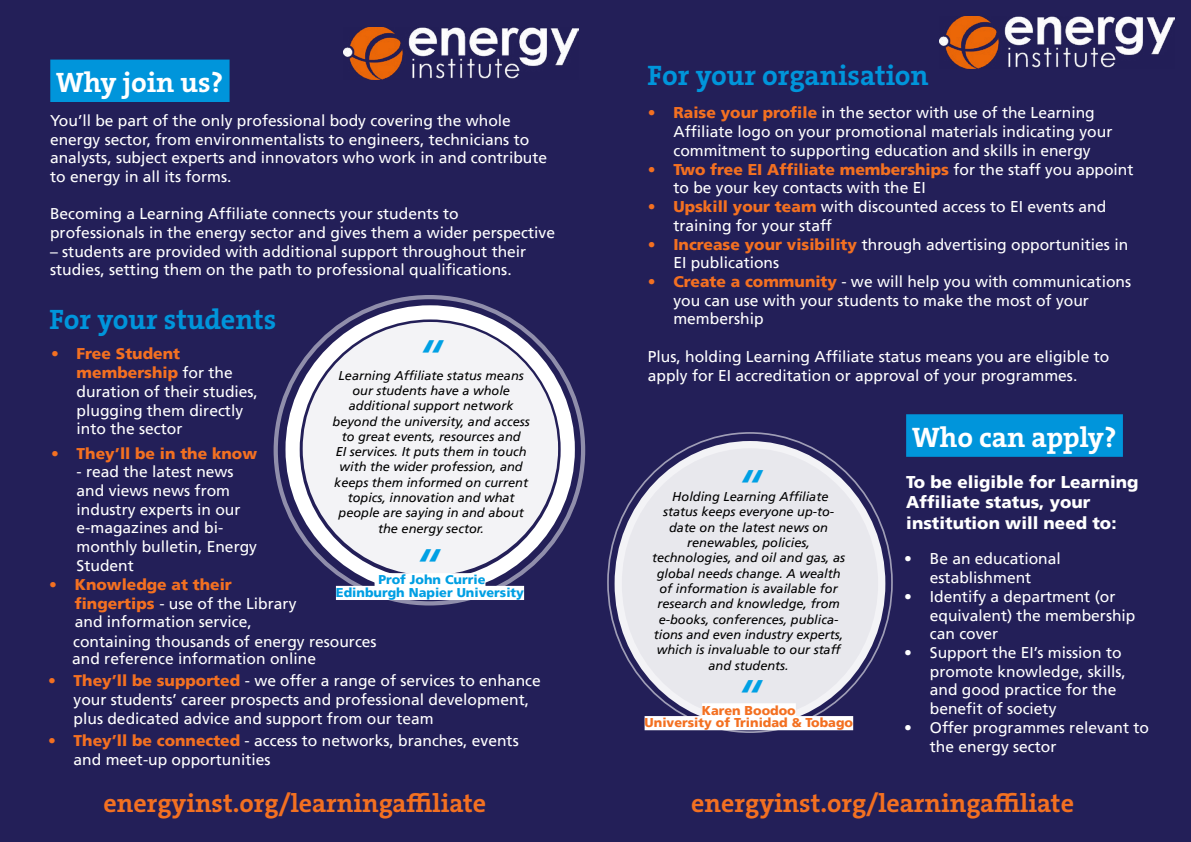
<style>
.page{position:relative;width:1191px;height:842px;background:#fff}
.page>*{position:absolute;margin:0;border:0;box-sizing:border-box;transform-origin:0 0}
.t1{font:italic 49.7px "Frutiger LT";color:#00a0e4}
.t2{font:italic 49.5px "Frutiger LT";color:#00a0e4}
.t3{font:700 28.4px "The Serif B W7";color:#0095db}
.t4{font:700 28.4px "The Serif B W7";color:#fff}
.t5{font:700 28.3px "The Serif B W7";color:#0095db}
.t6{font:700 28.3px "The Serif B W7";color:#fff}
.t7{font:700 26px "The Serif B W7";color:#f37021}
.t8{font:900 25.5px "Frutiger LT";color:#f37021}
.t9{font:900 17px/20.4px "Frutiger LT";color:#fff}
.t10{font:15.6px/18.7px "Frutiger LT";color:#fff}
.t11{font:900 15.6px "Frutiger LT";color:#f37021}
.t12{font:italic 12.8px/15.3px "Frutiger LT";color:#000;text-align:center}
.t13{font:900 12.8px/12.8px "Frutiger LT";color:#f37021;text-align:center}
.t14{font:italic 12.7px/15.3px "Frutiger LT";color:#000;text-align:center}
.t15{font:900 12.7px "Frutiger LT";color:#009fe3}
.s1{font-weight:900;color:#f37021}
</style>
<div class="page">
<div style="left:0;top:0;width:595px;height:842px;background:#231f58"></div>
<div style="left:50px;top:60px;width:179px;height:42px;background:#0095db"></div>
<div style="left:310px;top:330px;width:240px;height:238px;background:#f3f3f6;border-radius:50%"></div>
<div style="left:303px;top:322px;width:255px;height:253px;border:16px solid #fff;border-radius:50%"></div>
<div style="left:285px;top:305px;width:290px;height:289px;border:14px solid #fff;border-radius:50%"></div>
<img style="left:343px;top:27px;width:235px;height:52px">
<div style="left:374px;top:573px;width:111px;height:14px;background:#fff"></div>
<div style="left:336px;top:586px;width:188px;height:14px;background:#fff"></div>
<div style="left:595px;top:0;width:596px;height:842px;background:#231f58"></div>
<div style="left:619px;top:447px;width:262px;height:276px;background:#e8e8ed;border-radius:50%"></div>
<div style="left:906px;top:414px;width:217px;height:43px;background:#0095db"></div>
<div style="left:702px;top:703px;width:94px;height:14px;background:#fff"></div>
<div style="left:644px;top:716px;width:209px;height:14px;background:#fff"></div>
<img style="left:939px;top:16px;width:236px;height:52px">
<div style="left:69px;top:782px;width:458px;height:48px;background:#231f58"></div>
<div style="left:656px;top:782px;width:458px;height:48px;background:#231f58"></div>
<h3 class="t6" style="left:56px;top:64px;width:169px">Why join us?</h3>
<p class="t10" style="left:50px;top:111px;width:498px">You’ll be part of the only professional body covering the whole energy sector, from environmentalists to engineers, technicians to analysts, subject experts and innovators who work in and contribute to energy in all its forms.</p>
<p class="t10" style="left:50px;top:205px;width:506px">Becoming a Learning Affiliate connects your students to professionals in the energy sector and gives them a wider perspective</p>
<p class="t10" style="left:50px;top:242px;width:478px">– students are provided with additional support throughout their studies, setting them on the path to professional qualifications.</p>
<h3 class="t5" style="left:49px;top:301px;width:228px">For your students</h3>
<p class="t10" style="left:77px;top:345px;width:183px;text-indent:-26px"><span class="s1">• Free Student membership</span> for the duration of their studies, plugging them directly into the sector</p>
<p class="t11" style="left:51px;top:444px;width:207px">• They’ll be in the know</p>
<p class="t10" style="left:77px;top:463px;width:182px">- read the latest news and views news from industry experts in our e-magazines and bi&shy;monthly bulletin, Energy<br>Student</p>
<h2 class="t2" style="left:416px;top:329px;width:29px">“</h2>
<p class="t14" style="left:333px;top:368px;width:199px">Learning Affiliate status means our students have a whole additional support network beyond the university, and access to great events, resources and<br>EI services. It puts them in touch with the wider profession, and keeps them informed on current topics, innovation and what people are saying in and about the energy sector.</p>
<h2 class="t2" style="left:413px;top:538px;width:29px">“</h2>
<p class="t15" style="left:378px;top:572px;width:108px">Prof John Currie</p>
<p class="t10" style="left:75px;top:575px;width:223px;text-indent:-26px"><span class="s1">• Knowledge at their fingertips</span> - use of the Library and information service,</p>
<p class="t10" style="left:72px;top:649px;width:245px">and reference information online</p>
<p class="t10" style="left:74px;top:671px;width:469px;text-indent:-26px"><span class="s1">• They’ll be supported</span> - we offer a range of services to enhance your students’ career prospects and professional development, plus dedicated advice and support from our team</p>
<p class="t10" style="left:74px;top:731px;width:446px;text-indent:-26px"><span class="s1">• They’ll be connected</span> - access to networks, branches, events and meet-up opportunities</p>
<p class="t15" style="left:336px;top:585px;width:190px">Edinburgh Napier University</p>
<p class="t10" style="left:73px;top:632px;width:305px">containing thousands of energy resources</p>
<h3 class="t3" style="left:647px;top:57px;width:282px">For your organisation</h3>
<p class="t10" style="left:673px;top:104px;width:440px;text-indent:-26px"><span class="s1">• Raise your profile</span> in the sector with use of the Learning<br>Affiliate logo on your promotional materials indicating your commitment to supporting education and skills in energy</p>
<p class="t10" style="left:673px;top:160px;width:462px;text-indent:-26px"><span class="s1">• Two free EI Affiliate memberships</span> for the staff you appoint to be your key contacts with the EI</p>
<p class="t10" style="left:673px;top:197px;width:434px;text-indent:-26px"><span class="s1">• Upskill your team</span> with discounted access to EI events and training for your staff</p>
<p class="t10" style="left:673px;top:235px;width:456px;text-indent:-26px"><span class="s1">• Increase your visibility</span> through advertising opportunities in<br>EI publications</p>
<p class="t10" style="left:673px;top:272px;width:459px;text-indent:-26px"><span class="s1">• Create a community</span> - we will help you with communications you can use with your students to make the most of your membership</p>
<p class="t10" style="left:648px;top:347px;width:463px">Plus, holding Learning Affiliate status means you are eligible to apply for EI accreditation or approval of your programmes.</p>
<h1 class="t1" style="left:735px;top:458px;width:29px">“</h1>
<p class="t12" style="left:652px;top:489px;width:195px">Holding Learning Affiliate status keeps everyone up-to&shy;date on the latest news on renewables, policies, technologies, and oil and gas, as global needs change. A wealth of information is available for research and knowledge, from e-books, conferences, publica&shy;tions and even industry experts, which is invaluable to our staff and students.</p>
<h1 class="t1" style="left:735px;top:669px;width:29px">“</h1>
<p class="t13" style="left:644px;top:704px;width:210px">Karen Boodoo<br>University of Trinidad &amp; Tobago</p>
<h3 class="t4" style="left:912px;top:418px;width:206px">Who can apply?</h3>
<p class="t9" style="left:906px;top:472px;width:234px">To be eligible for Learning<br>Affiliate status, your institution will need to:</p>
<p class="t10" style="left:904px;top:550px;width:158px;text-align:center">• Be an educational establishment</p>
<p class="t10" style="left:930px;top:587px;width:207px;text-indent:-26px">• Identify a department (or equivalent) the membership can cover</p>
<p class="t10" style="left:930px;top:643px;width:198px;text-indent:-26px">• Support the EI’s mission to promote knowledge, skills, and good practice for the benefit of society</p>
<p class="t10" style="left:930px;top:718px;width:221px;text-indent:-26px">• Offer programmes relevant to the energy sector</p>
<h3 class="t7" style="left:103px;top:786px;width:384px">energyinst.org/learningaffiliate</h3>
<h3 class="t8" style="left:680px;top:784px;width:430px">energy-inst.org/learningaffiliate</h3>
<h3 class="t8" style="left:81px;top:787px;width:152px">energy-inst</h3>
<h3 class="t8" style="left:267px;top:787px;width:243px">g/ earningaffiliate</h3>
<h3 class="t7" style="left:691px;top:786px;width:384px">energyinst.org/learningaffiliate</h3>
</div>
